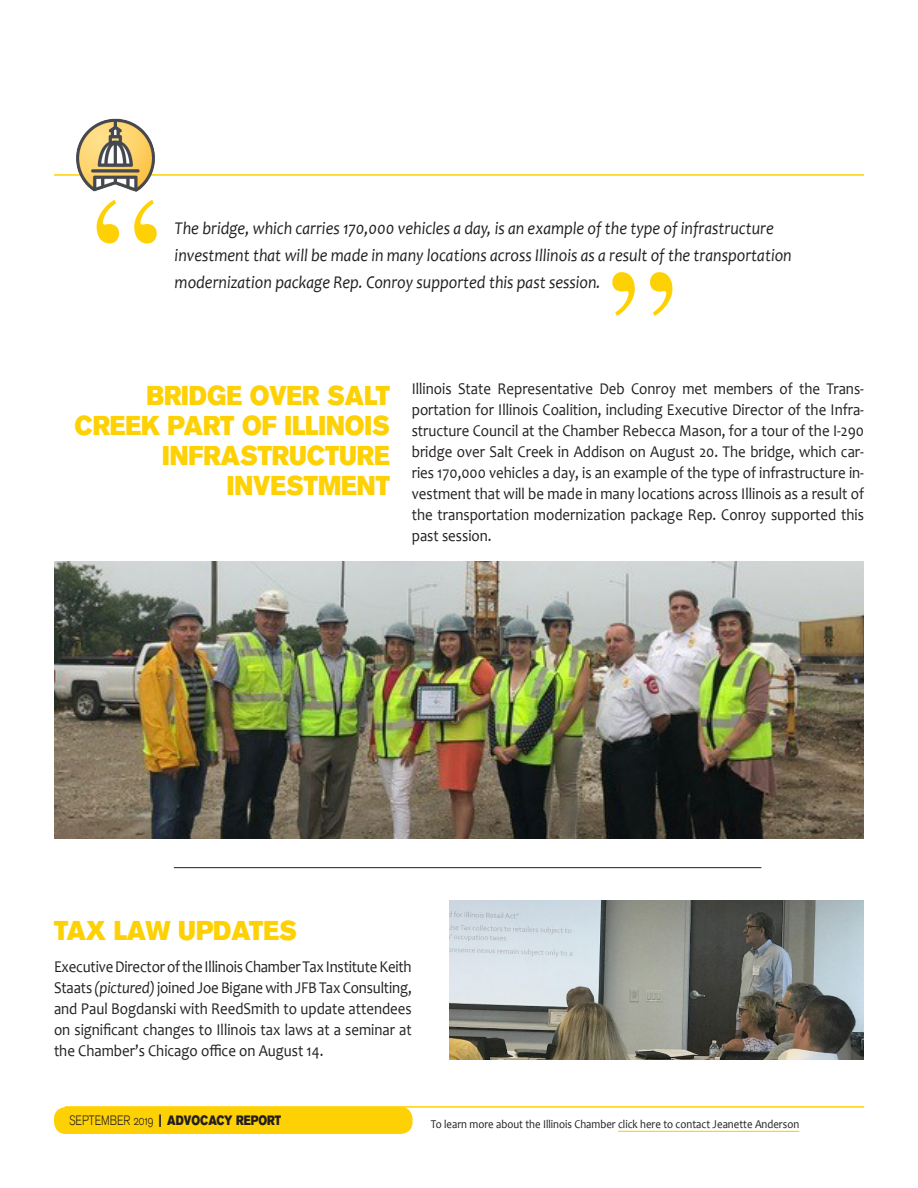
<style>
.page{position:relative;width:918px;height:1188px;background:#fff}
.page>*{position:absolute;margin:0;border:0;box-sizing:border-box;transform-origin:0 0}
.t1{font:27px/30px "Akzidenz Grotesk BQ Super";color:#fed105;text-align:right;scale:.9 1}
.Advocacy-text{font:italic 18px/27px "Candara";color:#231f20;scale:.9 1}
.Advocacy-text-2{font:16.5px/21px "Candara";color:#231f20;text-align:justify;scale:.9 1}
.t2{font:13.5px "Akzidenz Grotesk BQ Super";color:#231f20;scale:.8 1}
.Advocacy-text-3{font:12px "Candara";color:#231f20;scale:.9 1}
.s1{font-style:italic}
.s2{font-family:"Akzidenz Grotesk BQ Light Os F"}
</style>
<div class="page">
<hr style="left:54px;top:174px;width:810px;height:2px;background:#fed105">
<img style="left:72px;top:118px;width:86px;height:74px">
<svg style="left:97px;top:200px;width:60px;height:43px"></svg>
<svg style="left:612px;top:272px;width:60px;height:44px"></svg>
<div style="left:54px;top:1107px;width:359px;height:27px;background:#fed105;border-radius:12px"></div>
<hr style="left:618px;top:1131px;width:181px;height:1px;background:#fed105">
<hr style="left:65px;top:1106px;width:799px;height:2px;background:#fed105">
<img style="left:54px;top:562px;width:810px;height:276px">
<img style="left:449px;top:901px;width:415px;height:158px">
<hr style="left:174px;top:867px;width:587px;height:1px;background:#231f20">
<p class="Advocacy-text" style="left:175px;top:214px;width:687px">The bridge, which carries 170,000 vehicles a day, is an example of the type of infrastructure investment that will be made in many locations across Illinois as a result of the transportation modernization package Rep. Conroy supported this past session.</p>
<p class="t1" style="left:74px;top:380px;width:352px">BRIDGE OVER SALT<br>CREEK PART OF ILLINOIS<br>INFRASTRUCTURE<br>INVESTMENT</p>
<p class="Advocacy-text-2" style="left:412px;top:378px;width:504px">Illinois State Representative Deb Conroy met members of the Trans&shy;portation for Illinois Coalition, including Executive Director of the Infra&shy;structure Council at the Chamber Rebecca Mason, for a tour of the I-290 bridge over Salt Creek in Addison on August 20. The bridge, which car&shy;ries 170,000 vehicles a day, is an example of the type of infrastructure in&shy;vestment that will be made in many locations across Illinois as a result of the transportation modernization package Rep. Conroy supported this past session.</p>
<p class="t1" style="left:54px;top:916px;width:271px">TAX LAW UPDATES</p>
<p class="Advocacy-text-2" style="left:54px;top:956px;width:399px">Executive Director of the Illinois Chamber Tax Institute Keith Staats <span class="s1">(pictured)</span> joined Joe Bigane with JFB Tax Consulting, and Paul Bogdanski with ReedSmith to update attendees on significant changes to Illinois tax laws at a seminar at the Chamber’s Chicago office on August 14.</p>
<p class="t2" style="left:69px;top:1113px;width:267px"><span class="s2">SEPTEMBER 2019</span> | ADVOCACY REPORT</p>
<p class="Advocacy-text-3" style="left:431px;top:1117px;width:411px">To learn more about the Illinois Chamber click here to contact Jeanette Anderson</p>
</div>
